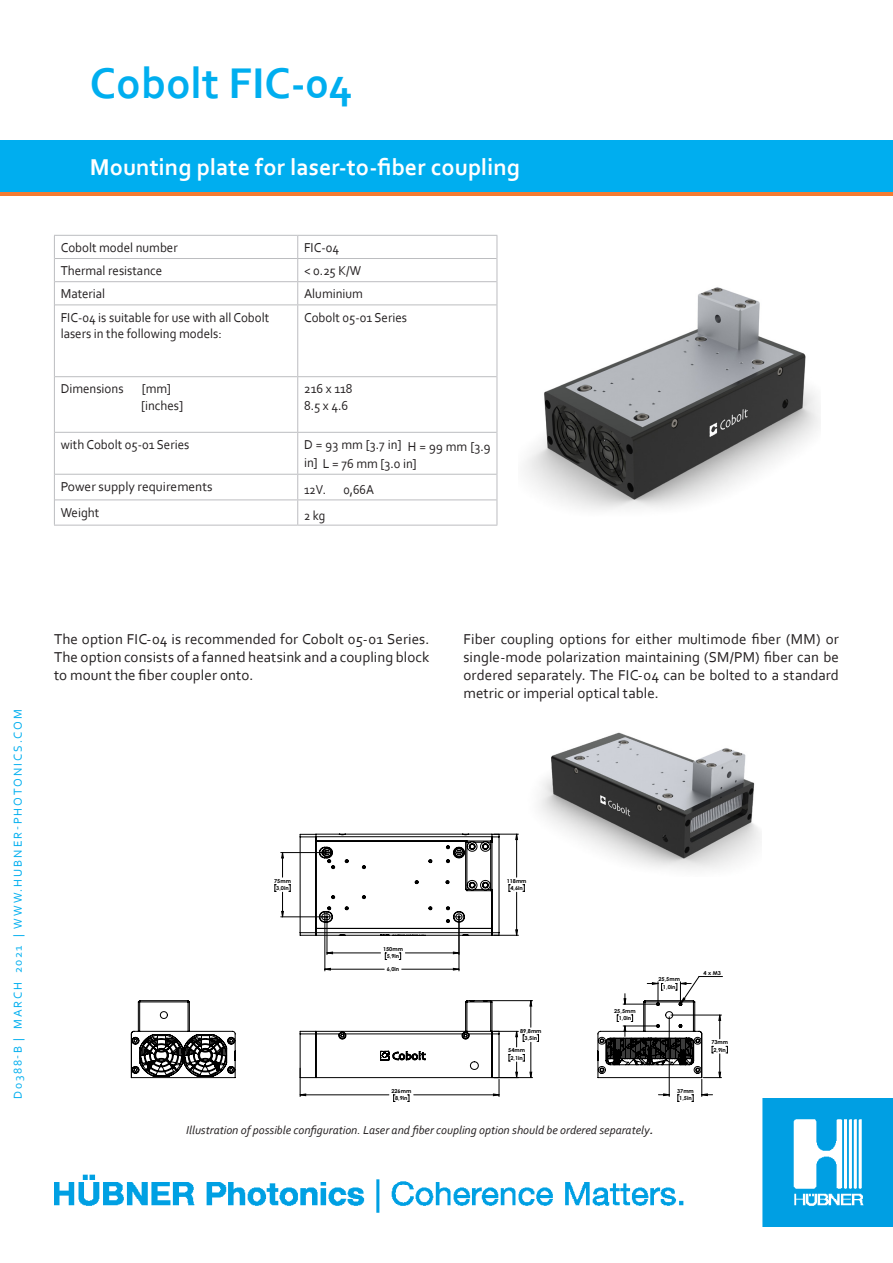
<style>
.page{position:relative;width:893px;height:1263px;background:#fff}
.page>*{position:absolute;margin:0;border:0;box-sizing:border-box;transform-origin:0 0}
.Rubrik{font:700 45px "Corbel";color:#00aeef}
.t1{font:700 24px "Corbel";letter-spacing:.005em;color:#fff}
.t2{font:15px/18px "Corbel";letter-spacing:.005em;color:#231f20;text-align:justify}
.t3{font:13.5px/16.2px "Corbel";color:#231f20;scale:.96 1}
.t4{font:13.5px "Corbel";color:#231f20}
.t5{font:13.5px "Corbel";color:#231f20;scale:.92 1}
.t6{font:italic 12px "Corbel";color:#231f20}
.t7{font:12px "Corbel";letter-spacing:.16em;color:#00aeef}
.t8{font:700 5.4px/7.5px "Century Gothic";color:#000;text-align:center}
.s1{font-weight:400;color:#00aeef}
.s2{font-size:16.5px}
</style>
<div class="page">
<img style="left:54px;top:1099px;width:839px;height:127px">
<div style="left:0;top:191px;width:893px;height:5px;background:#f47b31"></div>
<div style="left:0;top:140px;width:893px;height:51px;background:#00aeef"></div>
<hr style="left:54px;top:235px;width:244px;height:1px;background:#bcbdc0">
<hr style="left:298px;top:235px;width:199px;height:1px;background:#bcbdc0">
<hr style="left:55px;top:258px;width:243px;height:1px;background:#bcbdc0">
<hr style="left:298px;top:258px;width:199px;height:1px;background:#bcbdc0">
<hr style="left:55px;top:281px;width:243px;height:1px;background:#bcbdc0">
<hr style="left:298px;top:281px;width:199px;height:1px;background:#bcbdc0">
<hr style="left:55px;top:304px;width:243px;height:1px;background:#bcbdc0">
<hr style="left:298px;top:304px;width:199px;height:1px;background:#bcbdc0">
<hr style="left:55px;top:376px;width:243px;height:1px;background:#bcbdc0">
<hr style="left:298px;top:376px;width:199px;height:1px;background:#bcbdc0">
<hr style="left:55px;top:432px;width:243px;height:1px;background:#bcbdc0">
<hr style="left:298px;top:432px;width:199px;height:1px;background:#bcbdc0">
<hr style="left:55px;top:474px;width:243px;height:1px;background:#bcbdc0">
<hr style="left:298px;top:474px;width:199px;height:1px;background:#bcbdc0">
<hr style="left:55px;top:499px;width:243px;height:1px;background:#bcbdc0">
<hr style="left:298px;top:499px;width:199px;height:1px;background:#bcbdc0">
<hr style="left:54px;top:525px;width:244px;height:1px;background:#bcbdc0">
<hr style="left:298px;top:525px;width:199px;height:1px;background:#bcbdc0">
<svg style="left:54px;top:236px;width:1px;height:69px"></svg>
<svg style="left:297px;top:236px;width:1px;height:68px"></svg>
<svg style="left:497px;top:236px;width:1px;height:69px"></svg>
<hr style="left:54px;top:305px;width:1px;height:72px;background:#bcbdc0">
<hr style="left:297px;top:305px;width:1px;height:71px;background:#bcbdc0">
<hr style="left:497px;top:305px;width:1px;height:72px;background:#bcbdc0">
<hr style="left:54px;top:377px;width:1px;height:55px;background:#bcbdc0">
<hr style="left:297px;top:377px;width:1px;height:55px;background:#bcbdc0">
<hr style="left:497px;top:377px;width:1px;height:55px;background:#bcbdc0">
<hr style="left:54px;top:432px;width:1px;height:42px;background:#bcbdc0">
<hr style="left:297px;top:433px;width:1px;height:41px;background:#bcbdc0">
<hr style="left:497px;top:432px;width:1px;height:42px;background:#bcbdc0">
<svg style="left:54px;top:474px;width:1px;height:51px"></svg>
<svg style="left:297px;top:475px;width:1px;height:50px"></svg>
<svg style="left:497px;top:474px;width:1px;height:51px"></svg>
<svg style="left:77px;top:732px;width:684px;height:379px"></svg>
<svg style="left:275px;top:834px;width:453px;height:268px"></svg>
<svg style="left:282px;top:834px;width:439px;height:262px"></svg>
<svg style="left:324px;top:968px;width:135px;height:2px"></svg>
<svg style="left:327px;top:952px;width:132px;height:8px"></svg>
<svg style="left:300px;top:1000px;width:199px;height:78px"></svg>
<svg style="left:597px;top:982px;width:115px;height:120px"></svg>
<svg style="left:300px;top:834px;width:199px;height:102px"></svg>
<svg style="left:131px;top:1000px;width:105px;height:78px"></svg>
<div style="left:58px;top:739px;width:257px;height:87px;background:#fff"></div>
<img style="left:525px;top:287px;width:295px;height:223px">
<p class="Rubrik" style="left:90px;top:56px;width:264px">Cobolt FIC-04</p>
<p class="t1" style="left:90px;top:152px;width:473px">Mounting plate for laser-to-fiber coupling<span class="s1">cess</span></p>
<p class="t3" style="left:61px;top:239px;width:123px">Cobolt model number</p>
<p class="t3" style="left:304px;top:239px;width:38px">FIC-04</p>
<p class="t3" style="left:61px;top:262px;width:107px">Thermal resistance</p>
<p class="t3" style="left:304px;top:262px;width:61px">&lt; 0.25 K/W</p>
<p class="t3" style="left:61px;top:285px;width:48px">Material</p>
<p class="t3" style="left:304px;top:285px;width:63px">Aluminium</p>
<p class="t3" style="left:61px;top:309px;width:219px">FIC-04 is suitable for use with all Cobolt lasers in the following models:</p>
<p class="t3" style="left:304px;top:309px;width:109px">Cobolt 05-01 Series</p>
<p class="t3" style="left:61px;top:380px;width:67px">Dimensions</p>
<p class="t3" style="left:142px;top:380px;width:32px">[mm]</p>
<p class="t3" style="left:141px;top:397px;width:45px">[inches]</p>
<p class="t3" style="left:304px;top:380px;width:52px">216 x 118</p>
<p class="t3" style="left:304px;top:397px;width:48px">8.5 x 4.6</p>
<p class="t3" style="left:61px;top:436px;width:136px">with Cobolt 05-01 Series</p>
<p class="t3" style="left:304px;top:434px;width:196px;line-height:19.5px">D = 93 mm [3.7 in] H = 99 mm [3.9 in] L = 76 mm [3.0 in]</p>
<p class="t4" style="left:61px;top:478px;width:153px">Power supply requirements</p>
<p class="t5" style="left:304px;top:482px;width:25px">12V.</p>
<p class="t5" style="left:343px;top:482px;width:35px">0,66A</p>
<p class="t3" style="left:61px;top:504px;width:42px">Weight</p>
<p class="t5" style="left:304px;top:507px;width:25px">2 kg</p>
<p class="t7" style="left:10px;top:1099px;width:391px;rotate:-90deg">D0388-B | MARCH 2021 | WWW.HUBNER-PHOTONICS.COM</p>
<p class="t2" style="left:54px;top:630px;width:377px">The option FIC-04 is recommended for Cobolt 05-01 Series.<br>The option consists of a fanned heatsink and a coupling block to mount the fiber coupler onto.</p>
<p class="t2" style="left:463px;top:630px;width:377px">Fiber coupling options for either multimode fiber (MM) or single-mode polarization maintaining (SM/PM) fiber can be ordered separately. The FIC-04 can be bolted to a standard metric or imperial optical table.</p>
<p class="t8" style="left:274px;top:877px;width:18px">75mm<br>3,0in</p>
<p class="t8" style="left:507px;top:877px;width:21px">118mm<br>4,6in</p>
<p class="t8" style="left:383px;top:945px;width:21px">150mm<br>5,9in</p>
<p class="t8" style="left:387px;top:965px;width:14px">6,0in</p>
<p class="t8" style="left:520px;top:1027px;width:23px">89,8mm<br>3,5in</p>
<p class="t8" style="left:508px;top:1046px;width:18px">54mm<br>2,1in</p>
<p class="t8" style="left:614px;top:1007px;width:23px">25,5mm<br>1,0in</p>
<p class="t8" style="left:658px;top:975px;width:23px">25,5mm<br>1,0in</p>
<p class="t8" style="left:703px;top:969px;width:19px">4 x M3</p>
<p class="t8" style="left:711px;top:1038px;width:18px">73mm<br>2,9in</p>
<p class="t8" style="left:391px;top:1087px;width:21px">226mm<br>8,9in</p>
<p class="t6" style="left:186px;top:1122px;width:469px">Illustration of possible configuration. Laser and fiber coupling option should be ordered separately<span class="s2">.</span></p>
<p class="t8" style="left:677px;top:1087px;width:18px">37mm<br>1,5in</p>
</div>
